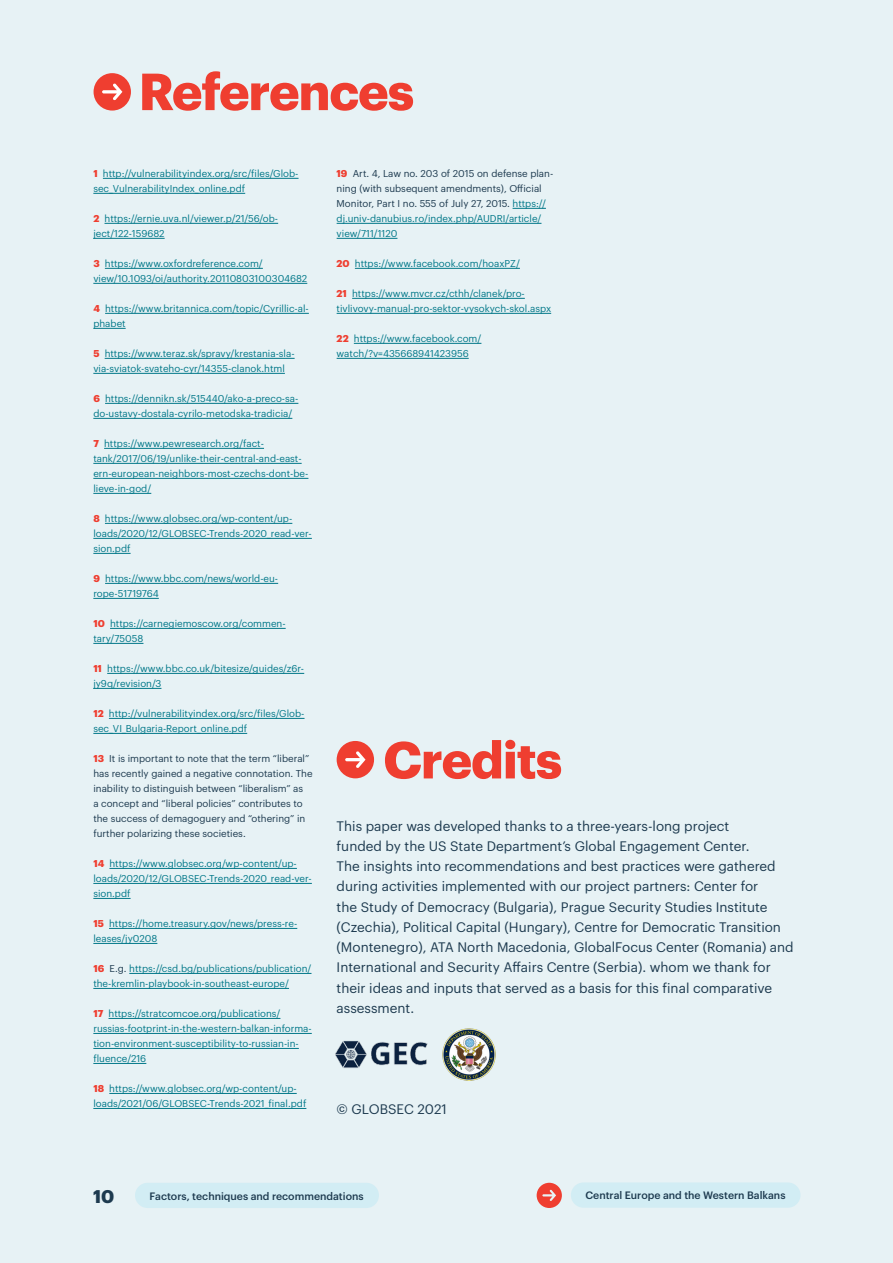
<style>
.page{position:relative;width:893px;height:1263px;background:#e7f2f5}
.page>*{position:absolute;margin:0;border:0;box-sizing:border-box;transform-origin:0 0}
.t1{font:700 51px "Graphik";letter-spacing:-.02em;color:#ef3e30}
.t2{font:700 18px "Graphik";color:#1d3a4f}
.t3{font:13.5px/20.2px "Graphik";color:#1d3a4f}
.t4{font:500 10.5px "Graphik";color:#1d3a4f}
.t5{font:9.75px/15px "Graphik";color:#078}
.t6{font:9.75px/15px "Graphik";color:#1d3a4f}
.s1{font-weight:700;color:#ef3e30}
.s2{color:#1d3a4f}
.s3{color:#078}
</style>
<div class="page">
<div style="left:571px;top:1182px;width:229px;height:26px;background:#d2edf4;border-radius:13px"></div>
<div style="left:135px;top:1183px;width:244px;height:25px;background:#d2edf4;border-radius:13px"></div>
<div style="left:537px;top:1183px;width:25px;height:25px;background:#ef3e30;border-radius:50%"></div>
<svg style="left:542px;top:1190px;width:14px;height:11px"></svg>
<hr style="left:103px;top:178px;width:196px;height:1px;background:#078">
<hr style="left:93px;top:193px;width:152px;height:1px;background:#078">
<hr style="left:105px;top:223px;width:173px;height:1px;background:#078">
<hr style="left:93px;top:238px;width:72px;height:1px;background:#078">
<hr style="left:105px;top:268px;width:158px;height:1px;background:#078">
<hr style="left:93px;top:283px;width:214px;height:1px;background:#078">
<hr style="left:105px;top:313px;width:204px;height:1px;background:#078">
<hr style="left:93px;top:328px;width:33px;height:1px;background:#078">
<hr style="left:105px;top:358px;width:190px;height:1px;background:#078">
<hr style="left:93px;top:373px;width:192px;height:1px;background:#078">
<hr style="left:105px;top:403px;width:193px;height:1px;background:#078">
<hr style="left:93px;top:418px;width:199px;height:1px;background:#078">
<hr style="left:104px;top:448px;width:160px;height:1px;background:#078">
<hr style="left:93px;top:463px;width:209px;height:1px;background:#078">
<hr style="left:93px;top:478px;width:215px;height:1px;background:#078">
<hr style="left:93px;top:493px;width:58px;height:1px;background:#078">
<hr style="left:105px;top:523px;width:187px;height:1px;background:#078">
<hr style="left:93px;top:538px;width:219px;height:1px;background:#078">
<hr style="left:93px;top:553px;width:38px;height:1px;background:#078">
<hr style="left:105px;top:583px;width:173px;height:1px;background:#078">
<hr style="left:93px;top:598px;width:66px;height:1px;background:#078">
<hr style="left:110px;top:628px;width:176px;height:1px;background:#078">
<hr style="left:93px;top:643px;width:50px;height:1px;background:#078">
<hr style="left:107px;top:673px;width:197px;height:1px;background:#078">
<hr style="left:93px;top:688px;width:68px;height:1px;background:#078">
<hr style="left:109px;top:718px;width:196px;height:1px;background:#078">
<hr style="left:93px;top:733px;width:154px;height:1px;background:#078">
<hr style="left:109px;top:868px;width:188px;height:1px;background:#078">
<hr style="left:93px;top:883px;width:219px;height:1px;background:#078">
<hr style="left:93px;top:898px;width:38px;height:1px;background:#078">
<hr style="left:109px;top:928px;width:188px;height:1px;background:#078">
<hr style="left:93px;top:943px;width:64px;height:1px;background:#078">
<hr style="left:129px;top:973px;width:182px;height:1px;background:#078">
<hr style="left:93px;top:988px;width:196px;height:1px;background:#078">
<hr style="left:109px;top:1018px;width:171px;height:1px;background:#078">
<hr style="left:93px;top:1033px;width:219px;height:1px;background:#078">
<hr style="left:93px;top:1048px;width:206px;height:1px;background:#078">
<hr style="left:93px;top:1063px;width:53px;height:1px;background:#078">
<hr style="left:109px;top:1093px;width:188px;height:1px;background:#078">
<hr style="left:93px;top:1108px;width:213px;height:1px;background:#078">
<hr style="left:513px;top:208px;width:33px;height:1px;background:#078">
<hr style="left:337px;top:223px;width:204px;height:1px;background:#078">
<hr style="left:337px;top:238px;width:60px;height:1px;background:#078">
<hr style="left:355px;top:268px;width:165px;height:1px;background:#078">
<hr style="left:352px;top:298px;width:173px;height:1px;background:#078">
<hr style="left:337px;top:313px;width:214px;height:1px;background:#078">
<hr style="left:354px;top:343px;width:127px;height:1px;background:#078">
<hr style="left:337px;top:358px;width:132px;height:1px;background:#078">
<div style="left:94px;top:73px;width:37px;height:38px;background:#ef3e30;border-radius:50%"></div>
<svg style="left:102px;top:83px;width:20px;height:17px"></svg>
<div style="left:337px;top:741px;width:37px;height:37px;background:#ef3e30;border-radius:50%"></div>
<svg style="left:345px;top:751px;width:20px;height:17px"></svg>
<img style="left:331px;top:1028px;width:105px;height:53px">
<img style="left:443px;top:1028px;width:52px;height:53px">
<h1 class="t1" style="left:139px;top:52px;width:277px">References</h1>
<p class="t5" style="left:93px;top:165px;width:207px"><span class="s1">1</span> http://vulnerabilityindex.org/src/files/Glob&shy;sec_VulnerabilityIndex_online.pdf</p>
<p class="t5" style="left:93px;top:210px;width:186px"><span class="s1">2</span> https://ernie.uva.nl/viewer.p/21/56/ob&shy;ject/122-159682</p>
<p class="t5" style="left:93px;top:255px;width:215px"><span class="s1">3</span> https://www.oxfordreference.com/ view/10.1093/oi/authority.20110803100304682</p>
<p class="t5" style="left:93px;top:300px;width:217px"><span class="s1">4</span> https://www.britannica.com/topic/Cyrillic-al&shy;phabet</p>
<p class="t5" style="left:93px;top:345px;width:203px"><span class="s1">5</span> https://www.teraz.sk/spravy/krestania-sla&shy;via-sviatok-svateho-cyr/14355-clanok.html</p>
<p class="t5" style="left:93px;top:390px;width:207px"><span class="s1">6</span> https://dennikn.sk/515440/ako-a-preco-sa&shy;do-ustavy-dostala-cyrilo-metodska-tradicia/</p>
<p class="t5" style="left:93px;top:435px;width:217px"><span class="s1">7</span> https://www.pewresearch.org/fact&shy;tank/2017/06/19/unlike-their-central-and-east&shy;ern-european-neighbors-most-czechs-dont-be&shy;lieve-in-god/</p>
<p class="t5" style="left:93px;top:510px;width:220px"><span class="s1">8</span> https://www.globsec.org/wp-content/up&shy;loads/2020/12/GLOBSEC-Trends-2020_read-ver&shy;sion.pdf</p>
<p class="t5" style="left:93px;top:570px;width:186px"><span class="s1">9</span> https://www.bbc.com/news/world-eu&shy;rope-51719764</p>
<p class="t5" style="left:93px;top:615px;width:194px"><span class="s1">10</span> https://carnegiemoscow.org/commen&shy;tary/75058</p>
<p class="t5" style="left:93px;top:660px;width:212px"><span class="s1">11</span> https://www.bbc.co.uk/bitesize/guides/z6r&shy;jy9q/revision/3</p>
<p class="t5" style="left:93px;top:705px;width:213px"><span class="s1">12</span> http://vulnerabilityindex.org/src/files/Glob&shy;sec_VI_Bulgaria-Report_online.pdf</p>
<p class="t6" style="left:93px;top:750px;width:221px"><span class="s1">13</span> It is important to note that the term “liberal” has recently gained a negative connotation. The inability to distinguish between “liberalism” as<br>a concept and “liberal policies” contributes to the success of demagoguery and “othering” in further polarizing these societies.</p>
<p class="t5" style="left:93px;top:855px;width:220px"><span class="s1">14</span> https://www.globsec.org/wp-content/up&shy;loads/2020/12/GLOBSEC-Trends-2020_read-ver&shy;sion.pdf</p>
<p class="t5" style="left:93px;top:915px;width:205px"><span class="s1">15</span> https://home.treasury.gov/news/press-re&shy;leases/jy0208</p>
<p class="t5" style="left:93px;top:960px;width:220px"><span class="s1">16</span> <span class="s2">E.g.</span> https://csd.bg/publications/publication/ the-kremlin-playbook-in-southeast-europe/</p>
<p class="t5" style="left:93px;top:1005px;width:220px"><span class="s1">17</span> https://stratcomcoe.org/publications/ russias-footprint-in-the-western-balkan-informa&shy;tion-environment-susceptibility-to-russian-in&shy;fluence/216</p>
<p class="t5" style="left:93px;top:1080px;width:215px"><span class="s1">18</span> https://www.globsec.org/wp-content/up&shy;loads/2021/06/GLOBSEC-Trends-2021_final.pdf</p>
<p class="t6" style="left:337px;top:165px;width:218px"><span class="s1">19</span> Art. 4, Law no. 203 of 2015 on defense plan&shy;ning (with subsequent amendments), Official Monitor, Part I no. 555 of July 27, 2015. <span class="s3">https:// dj.univ-danubius.ro/index.php/AUDRI/article/ view/711/1120</span></p>
<p class="t5" style="left:337px;top:255px;width:185px"><span class="s1">20</span> https://www.facebook.com/hoaxPZ/</p>
<p class="t5" style="left:337px;top:285px;width:216px"><span class="s1">21</span> https://www.mvcr.cz/cthh/clanek/pro&shy;tivlivovy-manual-pro-sektor-vysokych-skol.aspx</p>
<p class="t5" style="left:337px;top:330px;width:146px"><span class="s1">22</span> https://www.facebook.com/ watch/?v=435668941423956</p>
<h1 class="t1" style="left:383px;top:720px;width:180px">Credits</h1>
<p class="t3" style="left:337px;top:814px;width:459px">This paper was developed thanks to a three-years-long project<br>funded by the US State Department’s Global Engagement Center.<br>The insights into recommendations and best practices were gathered during activities implemented with our project partners: Center for<br>the Study of Democracy (Bulgaria), Prague Security Studies Institute (Czechia), Political Capital (Hungary), Centre for Democratic Transition (Montenegro), ATA North Macedonia, GlobalFocus Center (Romania) and International and Security Affairs Centre (Serbia). whom we thank for their ideas and inputs that served as a basis for this final comparative assessment.</p>
<h3 class="t3" style="left:337px;top:1098px;width:112px">© GLOBSEC 2021</h3>
<h2 class="t2" style="left:93px;top:1182px;width:23px">10</h2>
<p class="t4" style="left:150px;top:1188px;width:216px">Factors, techniques and recommendations</p>
<p class="t4" style="left:585px;top:1187px;width:202px">Central Europe and the Western Balkans</p>
</div>
